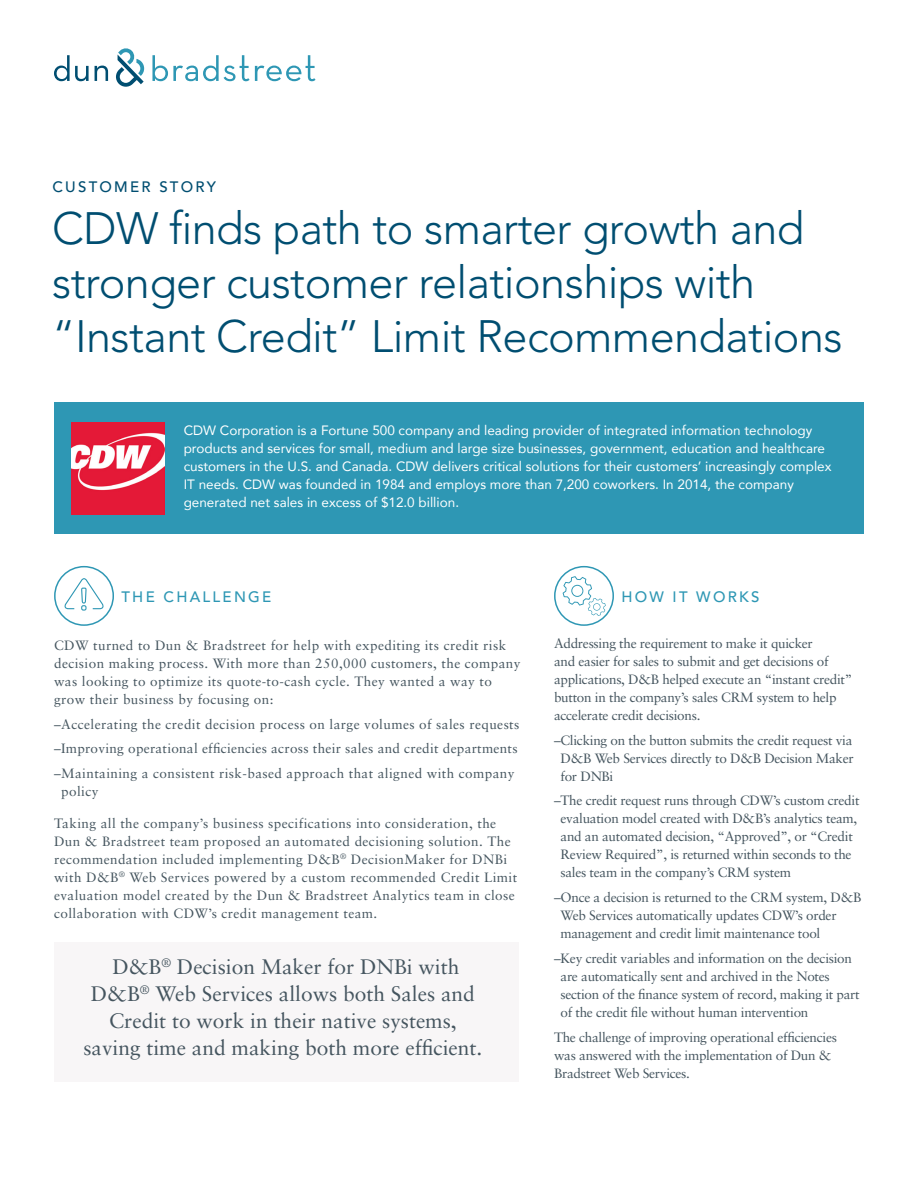
<style>
.page{position:relative;width:918px;height:1188px;background:#fff}
.page>*{position:absolute;margin:0;border:0;box-sizing:border-box;transform-origin:0 0}
._05_Body_Copy{font:300 45px/54px "Avenir LT Std";letter-spacing:-.015em;color:#004e71}
._05_Body_Copy-2{font:21px/27px "Sabon";color:#45555f;text-align:center}
.Cover_Subhead{font:500 15px "Avenir LT Std";letter-spacing:.15em;color:#2e97b4}
.Cover_Subhead-2{font:500 15px "Avenir LT Std";letter-spacing:.15em;color:#004e71}
.Cover_Subhead-3{font:13.5px/18px "Sabon";letter-spacing:-.02em;color:#45555f}
.Cover_Subhead-4{font:13.5px/18px "Sabon";letter-spacing:.03em;color:#45555f}
.Cover_Subhead-5{font:13.5px/18px "Avenir";color:#fff}
.Cover_Subhead-6{font:13.5px "Sabon";letter-spacing:.02em;color:#45555f}
</style>
<div class="page">
<div style="left:54px;top:566px;width:60px;height:60px;border:2px solid #2e97b4;border-radius:50%"></div>
<svg style="left:64px;top:578px;width:40px;height:33px"></svg>
<div style="left:54px;top:402px;width:809px;height:132px;background:#2e97b4"></div>
<div style="left:554px;top:566px;width:60px;height:60px;border:2px solid #2e97b4;border-radius:50%"></div>
<svg style="left:563px;top:576px;width:43px;height:40px"></svg>
<svg style="left:54px;top:48px;width:90px;height:39px"></svg>
<svg style="left:152px;top:55px;width:164px;height:26px"></svg>
<img style="left:72px;top:422px;width:92px;height:92px">
<div style="left:54px;top:943px;width:464px;height:139px;background:#f8f6f7"></div>
<p class="Cover_Subhead-2" style="left:52px;top:178px;width:165px">CUSTOMER STORY</p>
<p class="_05_Body_Copy" style="left:52px;top:202px;width:792px">CDW finds path to smarter growth and stronger customer relationships with “Instant Credit” Limit Recommendations</p>
<p class="Cover_Subhead-5" style="left:184px;top:421px;width:649px">CDW Corporation is a Fortune 500 company and leading provider of integrated information technology products and services for small, medium and large size businesses, government, education and healthcare customers in the U.S. and Canada. CDW delivers critical solutions for their customers’ increasingly complex IT needs. CDW was founded in 1984 and employs more than 7,200 coworkers. In 2014, the company generated net sales in excess of $12.0 billion.</p>
<p class="Cover_Subhead" style="left:121px;top:588px;width:151px">THE CHALLENGE</p>
<p class="Cover_Subhead" style="left:621px;top:588px;width:140px">HOW IT WORKS</p>
<p class="Cover_Subhead-4" style="left:54px;top:636px;width:468px">CDW turned to Dun &amp; Bradstreet for help with expediting its credit risk decision making process. With more than 250,000 customers, the company was looking to optimize its quote-to-cash cycle. They wanted a way to grow their business by focusing on:</p>
<p class="Cover_Subhead-4" style="left:54px;top:715px;width:467px">–Accelerating the credit decision process on large volumes of sales requests</p>
<p class="Cover_Subhead-6" style="left:54px;top:741px;width:465px">–Improving operational efficiencies across their sales and credit departments</p>
<p class="Cover_Subhead-4" style="left:61px;top:764px;width:455px;text-indent:-7px">–Maintaining a consistent risk-based approach that aligned with company policy</p>
<p class="Cover_Subhead-4" style="left:54px;top:814px;width:465px">Taking all the company’s business specifications into consideration, the Dun &amp; Bradstreet team proposed an automated decisioning solution. The recommendation included implementing D&amp;B<sup>®</sup> DecisionMaker for DNBi with D&amp;B<sup>®</sup> Web Services powered by a custom recommended Credit Limit evaluation model created by the Dun &amp; Bradstreet Analytics team in close collaboration with CDW’s credit management team.</p>
<p class="_05_Body_Copy-2" style="left:83px;top:953px;width:400px">D&amp;B<sup>®</sup> Decision Maker for DNBi with D&amp;B<sup>®</sup> Web Services allows both Sales and Credit to work in their native systems, saving time and making both more efficient.</p>
<p class="Cover_Subhead-3" style="left:554px;top:634px;width:300px">Addressing the requirement to make it quicker<br>and easier for sales to submit and get decisions of applications, D&amp;B helped execute an “instant credit” button in the company’s sales CRM system to help accelerate credit decisions.</p>
<p class="Cover_Subhead-3" style="left:561px;top:731px;width:295px;text-align:justify;text-indent:-6px">–Clicking on the button submits the credit request via D&amp;B Web Services directly to D&amp;B Decision Maker for DNBi</p>
<p class="Cover_Subhead-3" style="left:561px;top:791px;width:301px;text-indent:-6px">–The credit request runs through CDW’s custom credit evaluation model created with D&amp;B’s analytics team, and an automated decision, “Approved”, or “Credit Review Required”, is returned within seconds to the sales team in the company’s CRM system</p>
<p class="Cover_Subhead-3" style="left:561px;top:888px;width:303px;text-indent:-6px">–Once a decision is returned to the CRM system, D&amp;B<br>Web Services automatically updates CDW’s order management and credit limit maintenance tool</p>
<p class="Cover_Subhead-3" style="left:561px;top:949px;width:301px;text-indent:-6px">–Key credit variables and information on the decision are automatically sent and archived in the Notes section of the finance system of record, making it part of the credit file without human intervention</p>
<p class="Cover_Subhead-3" style="left:554px;top:1028px;width:285px">The challenge of improving operational efficiencies was answered with the implementation of Dun &amp;<br>Bradstreet Web Services.</p>
</div>
